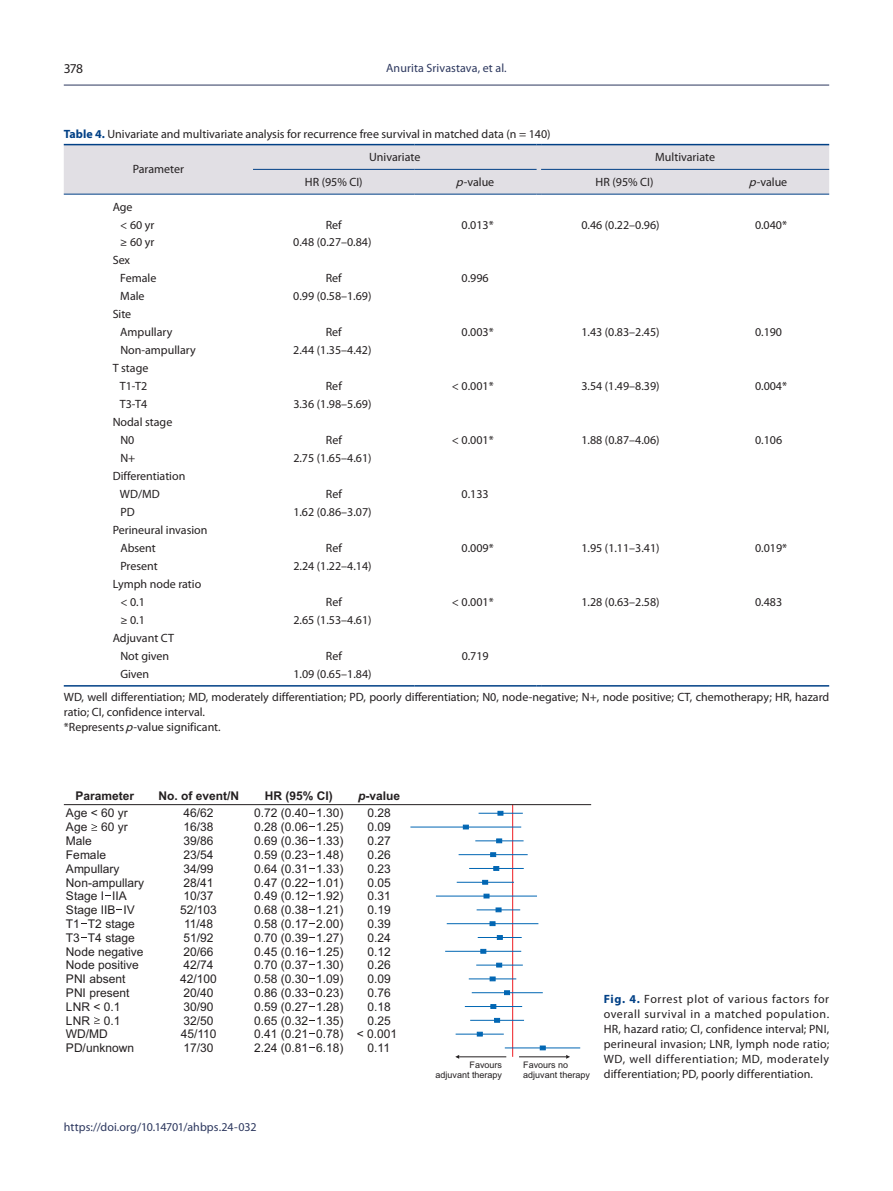
<style>
.page{position:relative;width:893px;height:1191px;background:#fff}
.page>*{position:absolute;margin:0;border:0;box-sizing:border-box;transform-origin:0 0}
.t1{font:13.5px "Myriad Pro";color:#231f20}
.t2{font:12px/18px "Myriad Pro";color:#231f20}
.t3{font:12px/13.8px "Arial";color:#231f20;text-align:center}
.t4{font:12px "Myriad Pro";letter-spacing:.005em;color:#2c375e}
.t5{font:700 12px/17.2px "Arial";color:#231f20;text-align:center}
.t6{font:9px/10.1px "Arial";color:#231f20;text-align:right}
.s1{font-weight:700;color:#014086}
.s2{font-style:italic}
.s3{font-weight:400}
.s4{font-weight:700}
</style>
<div class="page">
<hr style="left:64px;top:85px;width:765px;height:1px;background:#2c375e">
<hr style="left:64px;top:685px;width:189px;height:1px;background:#014086">
<hr style="left:253px;top:685px;width:162px;height:1px;background:#014086">
<hr style="left:415px;top:685px;width:122px;height:1px;background:#014086">
<hr style="left:541px;top:685px;width:167px;height:1px;background:#014086">
<hr style="left:708px;top:685px;width:121px;height:1px;background:#014086">
<svg style="left:64px;top:144px;width:765px;height:51px;background:#d4d6de"></svg>
<hr style="left:541px;top:169px;width:167px;height:1px;background:#014086">
<hr style="left:708px;top:169px;width:121px;height:1px;background:#014086">
<svg style="left:91px;top:824px;width:6px;height:6px"></svg>
<svg style="left:94px;top:1017px;width:6px;height:7px"></svg>
<hr style="left:519px;top:1056px;width:47px;height:1px;background:#231f20">
<hr style="left:512px;top:804px;width:1px;height:252px;background:#ee1d23">
<hr style="left:459px;top:1056px;width:47px;height:1px;background:#231f20">
<hr style="left:479px;top:813px;width:44px;height:1px;background:#0166b3">
<hr style="left:410px;top:826px;width:111px;height:1px;background:#0166b3">
<hr style="left:475px;top:840px;width:49px;height:1px;background:#0166b3">
<hr style="left:459px;top:854px;width:69px;height:1px;background:#0166b3">
<hr style="left:469px;top:868px;width:55px;height:1px;background:#0166b3">
<hr style="left:457px;top:882px;width:57px;height:1px;background:#0166b3">
<hr style="left:436px;top:895px;width:101px;height:1px;background:#0166b3">
<hr style="left:477px;top:909px;width:43px;height:1px;background:#0166b3">
<hr style="left:447px;top:923px;width:91px;height:1px;background:#0166b3">
<hr style="left:478px;top:937px;width:44px;height:1px;background:#0166b3">
<hr style="left:445px;top:951px;width:76px;height:1px;background:#0166b3">
<hr style="left:476px;top:964px;width:47px;height:1px;background:#0166b3">
<hr style="left:469px;top:978px;width:47px;height:1px;background:#0166b3">
<hr style="left:472px;top:992px;width:71px;height:1px;background:#0166b3">
<hr style="left:465px;top:1006px;width:57px;height:1px;background:#0166b3">
<hr style="left:470px;top:1020px;width:54px;height:1px;background:#0166b3">
<hr style="left:456px;top:1033px;width:48px;height:1px;background:#0166b3">
<hr style="left:505px;top:1047px;width:75px;height:1px;background:#0166b3">
<svg style="left:463px;top:824px;width:6px;height:5px"></svg>
<svg style="left:497px;top:811px;width:6px;height:4px"></svg>
<svg style="left:496px;top:838px;width:6px;height:5px"></svg>
<svg style="left:490px;top:852px;width:6px;height:5px"></svg>
<svg style="left:493px;top:866px;width:6px;height:4px"></svg>
<svg style="left:482px;top:880px;width:6px;height:4px"></svg>
<svg style="left:484px;top:893px;width:5px;height:5px"></svg>
<svg style="left:496px;top:907px;width:5px;height:5px"></svg>
<svg style="left:490px;top:921px;width:5px;height:5px"></svg>
<svg style="left:497px;top:935px;width:6px;height:4px"></svg>
<svg style="left:480px;top:949px;width:6px;height:4px"></svg>
<svg style="left:496px;top:962px;width:6px;height:5px"></svg>
<svg style="left:490px;top:976px;width:6px;height:5px"></svg>
<svg style="left:504px;top:990px;width:6px;height:5px"></svg>
<svg style="left:490px;top:1004px;width:6px;height:4px"></svg>
<svg style="left:494px;top:1018px;width:6px;height:4px"></svg>
<svg style="left:477px;top:1031px;width:6px;height:5px"></svg>
<svg style="left:540px;top:1045px;width:6px;height:5px"></svg>
<hr style="left:64px;top:804px;width:527px;height:1px;background:#231f20">
<p class="t1" style="left:64px;top:60px;width:21px">378</p>
<p class="t4" style="left:386px;top:61px;width:122px">Anurita Srivastava, et al.</p>
<p class="t2" style="left:64px;top:124px;width:488px"><span class="s1">Table 4.</span> Univariate and multivariate analysis for recurrence free survival in matched data (n = 140)</p>
<p class="t2" style="left:133px;top:160px;width:53px">Parameter</p>
<p class="t2" style="left:369px;top:148px;width:53px">Univariate</p>
<p class="t2" style="left:655px;top:148px;width:61px">Multivariate</p>
<p class="t2" style="left:120px;top:197px;width:36px;text-indent:-8px">Age<br>&lt; 60 yr</p>
<p class="t2" style="left:305px;top:173px;width:59px">HR (95% CI)</p>
<p class="t2" style="left:456px;top:173px;width:40px"><span class="s2">p</span>-value</p>
<p class="t2" style="left:596px;top:173px;width:59px">HR (95% CI)</p>
<p class="t2" style="left:749px;top:173px;width:40px"><span class="s2">p</span>-value</p>
<p class="t2" style="left:326px;top:215px;width:18px">Ref</p>
<p class="t2" style="left:462px;top:215px;width:34px">0.013*</p>
<p class="t2" style="left:581px;top:215px;width:80px">0.46 (0.22–0.96)</p>
<p class="t2" style="left:755px;top:215px;width:34px">0.040*</p>
<p class="t2" style="left:120px;top:233px;width:36px">≥ 60 yr</p>
<p class="t2" style="left:293px;top:233px;width:80px">0.48 (0.27–0.84)</p>
<p class="t2" style="left:120px;top:251px;width:38px;text-indent:-8px">Sex<br>Female</p>
<p class="t2" style="left:326px;top:269px;width:18px">Ref</p>
<p class="t2" style="left:462px;top:269px;width:29px">0.996</p>
<p class="t2" style="left:120px;top:287px;width:26px">Male</p>
<p class="t2" style="left:293px;top:287px;width:80px">0.99 (0.58–1.69)</p>
<p class="t2" style="left:120px;top:305px;width:54px;text-indent:-8px">Site<br>Ampullary</p>
<p class="t2" style="left:326px;top:323px;width:18px">Ref</p>
<p class="t2" style="left:462px;top:323px;width:34px">0.003*</p>
<p class="t2" style="left:581px;top:323px;width:80px">1.43 (0.83–2.45)</p>
<p class="t2" style="left:755px;top:323px;width:29px">0.190</p>
<p class="t2" style="left:120px;top:341px;width:77px">Non-ampullary</p>
<p class="t2" style="left:293px;top:341px;width:80px">2.44 (1.35–4.42)</p>
<p class="t2" style="left:113px;top:359px;width:37px;text-align:center">T stage<br>T1-T2</p>
<p class="t2" style="left:326px;top:377px;width:18px">Ref</p>
<p class="t2" style="left:452px;top:377px;width:43px">&lt; 0.001*</p>
<p class="t2" style="left:581px;top:377px;width:80px">3.54 (1.49–8.39)</p>
<p class="t2" style="left:755px;top:377px;width:34px">0.004*</p>
<p class="t2" style="left:120px;top:395px;width:29px">T3-T4</p>
<p class="t2" style="left:293px;top:395px;width:80px">3.36 (1.98–5.69)</p>
<p class="t2" style="left:120px;top:413px;width:54px;text-indent:-8px">Nodal stage<br>N0</p>
<p class="t2" style="left:326px;top:431px;width:18px">Ref</p>
<p class="t2" style="left:452px;top:431px;width:43px">&lt; 0.001*</p>
<p class="t2" style="left:581px;top:431px;width:80px">1.88 (0.87–4.06)</p>
<p class="t2" style="left:755px;top:431px;width:29px">0.106</p>
<p class="t2" style="left:120px;top:449px;width:17px">N+</p>
<p class="t2" style="left:293px;top:449px;width:80px">2.75 (1.65–4.61)</p>
<p class="t2" style="left:120px;top:467px;width:67px;text-indent:-7px">Differentiation<br>WD/MD</p>
<p class="t2" style="left:326px;top:485px;width:18px">Ref</p>
<p class="t2" style="left:462px;top:485px;width:29px">0.133</p>
<p class="t2" style="left:120px;top:502px;width:16px">PD</p>
<p class="t2" style="left:293px;top:502px;width:80px">1.62 (0.86–3.07)</p>
<p class="t2" style="left:120px;top:520px;width:89px;text-indent:-8px">Perineural invasion<br>Absent</p>
<p class="t2" style="left:326px;top:538px;width:18px">Ref</p>
<p class="t2" style="left:462px;top:538px;width:34px">0.009*</p>
<p class="t2" style="left:581px;top:538px;width:80px">1.95 (1.11–3.41)</p>
<p class="t2" style="left:755px;top:538px;width:34px">0.019*</p>
<p class="t2" style="left:120px;top:556px;width:39px">Present</p>
<p class="t2" style="left:293px;top:556px;width:80px">2.24 (1.22–4.14)</p>
<p class="t2" style="left:120px;top:574px;width:82px;text-indent:-8px">Lymph node ratio &lt; 0.1</p>
<p class="t2" style="left:326px;top:592px;width:18px">Ref</p>
<p class="t2" style="left:452px;top:592px;width:43px">&lt; 0.001*</p>
<p class="t2" style="left:581px;top:592px;width:80px">1.28 (0.63–2.58)</p>
<p class="t2" style="left:755px;top:592px;width:29px">0.483</p>
<p class="t2" style="left:120px;top:610px;width:26px">≥ 0.1</p>
<p class="t2" style="left:293px;top:610px;width:80px">2.65 (1.53–4.61)</p>
<p class="t2" style="left:113px;top:628px;width:63px;text-align:center">Adjuvant CT<br>Not given</p>
<p class="t2" style="left:326px;top:646px;width:18px">Ref</p>
<p class="t2" style="left:462px;top:646px;width:29px">0.719</p>
<p class="t2" style="left:64px;top:661px;width:767px;line-height:23.4px;text-indent:230px">1.09 (0.65–1.84)<br>WD, well differentiation; MD, moderately differentiation; PD, poorly differentiation; N0, node-negative; N+, node positive; CT, chemotherapy; HR, hazard</p>
<p class="t2" style="left:64px;top:704px;width:158px;line-height:15px">ratio; CI, confidence interval. *Represents <span class="s2">p</span>-value significant.</p>
<p class="t2" style="left:120px;top:664px;width:30px">Given</p>
<p class="t5" style="left:66px;top:788px;width:70px;text-align:left;text-indent:10px">Parameter<br><span class="s3">Age &lt; 60 yr</span></p>
<p class="t3" style="left:66px;top:821px;width:80px;text-align:left">Age 60 yr<br>Male<br>Female<br>Ampullary<br>Non-ampullary<br>Stage I IIA<br>Stage IIB IV<br>T1 T2 stage<br>T3 T4 stage<br>Node negative<br>Node positive<br>PNI absent<br>PNI present<br>LNR &lt; 0.1<br>LNR 0.1<br>WD/MD<br>PD/unknown</p>
<p class="t5" style="left:158px;top:788px;width:82px">No. of event/N<br><span class="s3">46/62</span></p>
<p class="t3" style="left:180px;top:821px;width:38px">16/38<br>39/86<br>23/54<br>34/99<br>28/41<br>10/37<br>52/103<br>11/48<br>51/92<br>20/66<br>42/74<br>42/100<br>20/40<br>30/90<br>32/50<br>45/110<br>17/30</p>
<p class="t3" style="left:254px;top:788px;width:91px;line-height:17.1px"><span class="s4">HR (95% CI)<br></span>0.72 (0.40 1.30)</p>
<p class="t3" style="left:254px;top:821px;width:91px;text-align:justify">0.28 (0.06 1.25)<br>0.69 (0.36 1.33)<br>0.59 (0.23 1.48)<br>0.64 (0.31 1.33)<br>0.47 (0.22 1.01)<br>0.49 (0.12 1.92)<br>0.68 (0.38 1.21)<br>0.58 (0.17 2.00)<br>0.70 (0.39 1.27)<br>0.45 (0.16 1.25)<br>0.70 (0.37 1.30)<br>0.58 (0.30 1.09)<br>0.86 (0.33 0.23)<br>0.59 (0.27 1.28)<br>0.65 (0.32 1.35)<br>0.41 (0.21 0.78)<br>2.24 (0.81 6.18)</p>
<p class="t5" style="left:358px;top:788px;width:44px"><span class="s2">p</span>-value<br><span class="s3">0.28</span></p>
<p class="t3" style="left:357px;top:821px;width:42px">0.09<br>0.27<br>0.26<br>0.23<br>0.05<br>0.31<br>0.19<br>0.39<br>0.24<br>0.12<br>0.26<br>0.09<br>0.76<br>0.18<br>0.25<br>&lt; 0.001<br>0.11</p>
<p class="t4" style="left:64px;top:1119px;width:194px">https://doi.org/10.14701/ahbps.24-032</p>
<p class="t6" style="left:436px;top:1060px;width:68px">Favours adjuvant therapy</p>
<p class="t6" style="left:523px;top:1060px;width:68px;text-align:left">Favours no adjuvant therapy</p>
<p class="t2" style="left:604px;top:991px;width:227px;line-height:15px;text-align:justify"><span class="s1">Fig. 4.</span> Forrest plot of various factors for overall survival in a matched population.<br>HR, hazard ratio; CI, confidence interval; PNI, perineural invasion; LNR, lymph node ratio; WD, well differentiation; MD, moderately differentiation; PD, poorly differentiation.</p>
</div>
